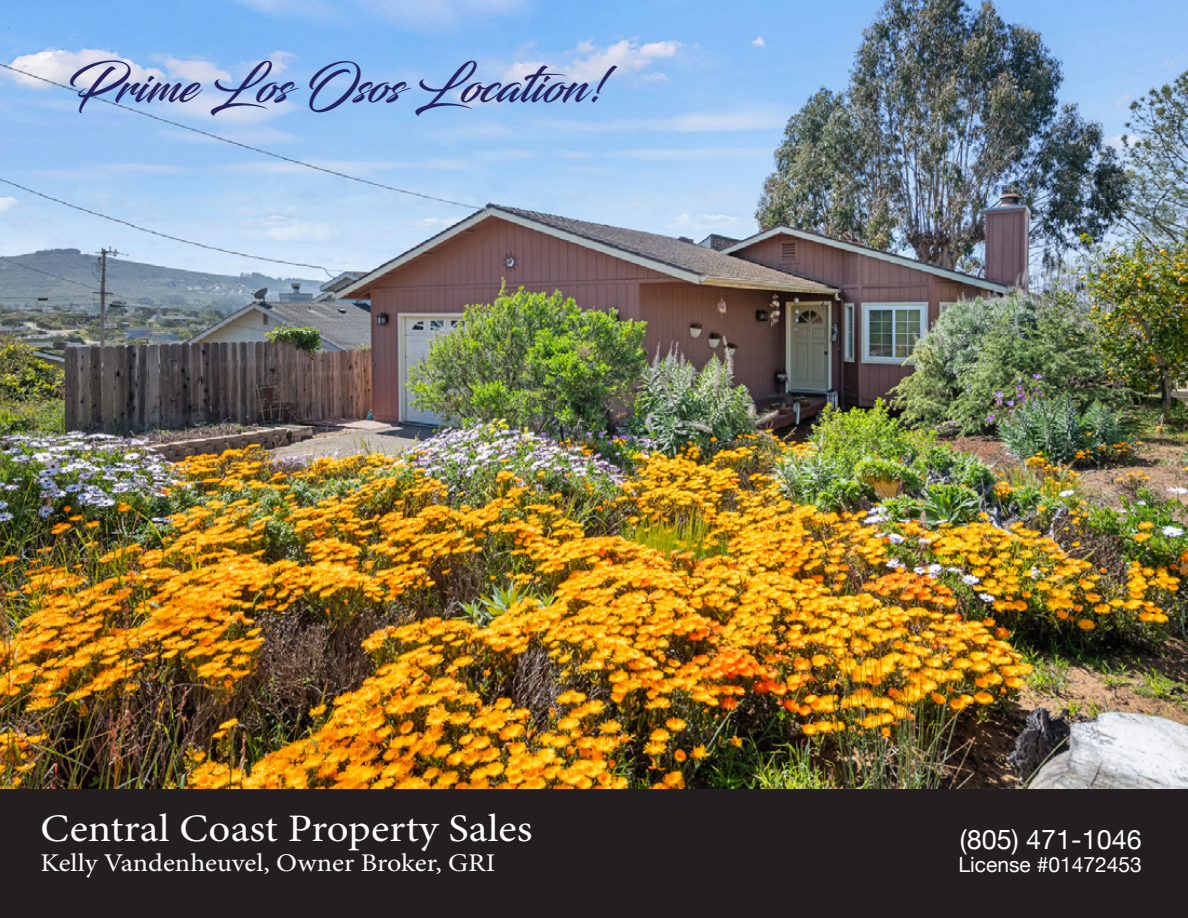
<style>
.page{position:relative;width:1188px;height:918px;background:#fff}
.page>*{position:absolute;margin:0;border:0;box-sizing:border-box;transform-origin:0 0}
.t1{font:49.5px "Blacksword";color:#252161}
.t2{font:39px "Minion Pro";color:#fff;scale:1.1 1}
.t3{font:27px "Helvetica Neue";color:#fff}
.t4{font:25.5px "Minion Pro";letter-spacing:-.005em;color:#fff;scale:1.1 1}
.t5{font:21px "Helvetica Neue";color:#fff}
</style>
<div class="page">
<img style="left:0;top:0;width:1188px;height:790px">
<div style="left:0;top:790px;width:1188px;height:128px;background:#231f20"></div>
<p class="t1" style="left:68px;top:56px;width:542px">Prime Los Osos Location!</p>
<p class="t2" style="left:41px;top:803px;width:449px">Central Coast Property Sales</p>
<p class="t4" style="left:41px;top:846px;width:415px">Kelly Vandenheuvel, Owner Broker, GRI</p>
<p class="t3" style="left:960px;top:820px;width:184px">(805) 471-1046</p>
<p class="t5" style="left:959px;top:849px;width:185px">License #01472453</p>
</div>
